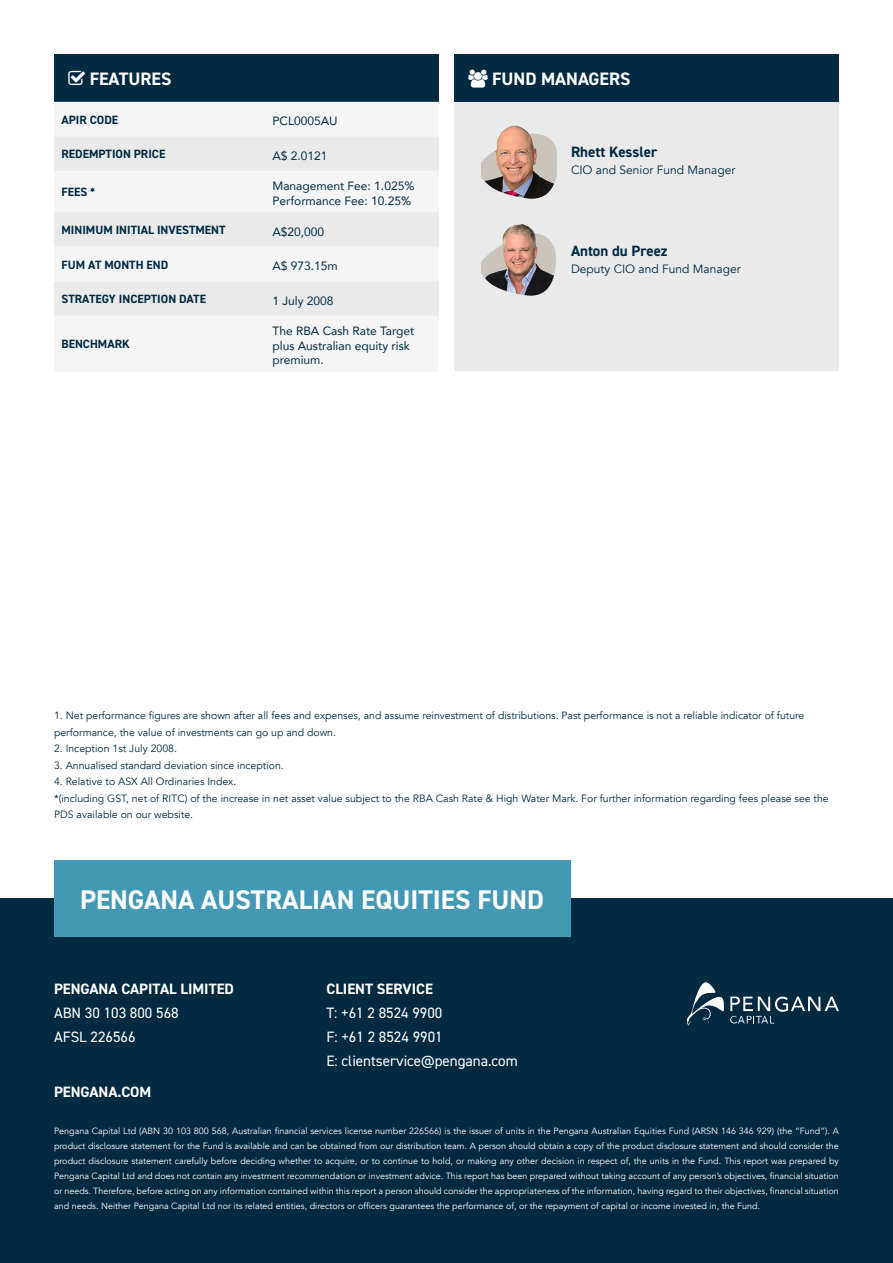
<style>
.page{position:relative;width:893px;height:1263px;background:#fff}
.page>*{position:absolute;margin:0;border:0;box-sizing:border-box;transform-origin:0 0}
.t1{font:700 27px "DIN2014";color:#fff}
.t2{font:700 18px "DIN2014";color:#fff}
.t3{font:15px "DIN2014";color:#fff}
.t4{font:700 15px "DIN2014";color:#fff}
.t5{font:700 15px "DIN2014";color:#002a42}
.t6{font:12px/14.4px "Avenir";color:#002a42}
.t7{font:700 12px "DIN2014";color:#002a42}
.t8{font:12px "Avenir";color:#002a42}
.t9{font:10.5px/16.5px "Avenir";color:#002a42}
.t10{font:9px/15px "Avenir";color:#fff;text-align:justify}
</style>
<div class="page">
<div style="left:454px;top:102px;width:385px;height:269px;background:#eaeaea"></div>
<div style="left:454px;top:54px;width:385px;height:48px;background:#002a42"></div>
<img style="left:481px;top:125px;width:75px;height:74px">
<img style="left:481px;top:224px;width:75px;height:72px">
<div style="left:54px;top:54px;width:385px;height:48px;background:#002a42"></div>
<svg style="left:54px;top:136px;width:385px;height:180px"></svg>
<div style="left:0;top:898px;width:893px;height:365px;background:#002a42"></div>
<div style="left:54px;top:860px;width:516px;height:76px;background:#4298b5"></div>
<svg style="left:687px;top:982px;width:152px;height:43px"></svg>
<p class="t2" style="left:90px;top:67px;width:83px">FEATURES</p>
<p class="t7" style="left:62px;top:112px;width:58px">APIR CODE</p>
<p class="t6" style="left:272px;top:113px;width:67px">PCL0005AU</p>
<p class="t7" style="left:62px;top:146px;width:105px">REDEMPTION PRICE</p>
<p class="t6" style="left:272px;top:148px;width:57px">A$ 2.0121</p>
<p class="t7" style="left:62px;top:184px;width:35px">FEES *</p>
<p class="t6" style="left:272px;top:179px;width:143px">Management Fee: 1.025%</p>
<p class="t6" style="left:272px;top:193px;width:140px">Performance Fee: 10.25%</p>
<p class="t7" style="left:62px;top:222px;width:166px">MINIMUM INITIAL INVESTMENT</p>
<p class="t6" style="left:272px;top:224px;width:53px">A$20,000</p>
<p class="t7" style="left:62px;top:257px;width:108px">FUM AT MONTH END</p>
<p class="t6" style="left:272px;top:258px;width:67px">A$ 973.15m</p>
<p class="t7" style="left:62px;top:291px;width:146px">STRATEGY INCEPTION DATE</p>
<p class="t6" style="left:272px;top:293px;width:63px">1 July 2008</p>
<p class="t7" style="left:62px;top:336px;width:70px">BENCHMARK</p>
<p class="t6" style="left:272px;top:324px;width:143px">The RBA Cash Rate Target plus Australian equity risk premium.</p>
<p class="t2" style="left:492px;top:67px;width:140px">FUND MANAGERS</p>
<p class="t5" style="left:571px;top:142px;width:88px">Rhett Kessler</p>
<p class="t8" style="left:571px;top:163px;width:166px">CIO and Senior Fund Manager</p>
<p class="t5" style="left:571px;top:241px;width:98px">Anton du Preez</p>
<p class="t8" style="left:571px;top:262px;width:171px">Deputy CIO and Fund Manager</p>
<p class="t9" style="left:54px;top:707px;width:752px">1. Net performance figures are shown after all fees and expenses, and assume reinvestment of distributions. Past performance is not a reliable indicator of future performance, the value of investments can go up and down.</p>
<p class="t9" style="left:54px;top:740px;width:124px">2. Inception 1st July 2008.</p>
<p class="t9" style="left:54px;top:757px;width:231px">3. Annualised standard deviation since inception.</p>
<p class="t9" style="left:54px;top:773px;width:184px">4. Relative to ASX All Ordinaries Index.</p>
<p class="t9" style="left:54px;top:790px;width:776px">*(including GST, net of RITC) of the increase in net asset value subject to the RBA Cash Rate &amp; High Water Mark. For further information regarding fees please see the<br>PDS available on our website.</p>
<p class="t1" style="left:80px;top:881px;width:465px">PENGANA AUSTRALIAN EQUITIES FUND</p>
<p class="t4" style="left:54px;top:979px;width:181px">PENGANA CAPITAL LIMITED</p>
<p class="t3" style="left:54px;top:1003px;width:126px">ABN 30 103 800 568</p>
<p class="t3" style="left:54px;top:1027px;width:83px">AFSL 226566</p>
<p class="t4" style="left:54px;top:1082px;width:99px">PENGANA.COM</p>
<p class="t4" style="left:326px;top:979px;width:108px">CLIENT SERVICE</p>
<p class="t3" style="left:326px;top:1003px;width:117px">T: +61 2 8524 9900</p>
<p class="t3" style="left:326px;top:1027px;width:118px">F: +61 2 8524 9901</p>
<p class="t3" style="left:326px;top:1051px;width:193px">E: clientservice@pengana.com</p>
<p class="t10" style="left:54px;top:1123px;width:786px">Pengana Capital Ltd (ABN 30 103 800 568, Australian financial services license number 226566) is the issuer of units in the Pengana Australian Equities Fund (ARSN 146 346 929) (the “Fund”). A product disclosure statement for the Fund is available and can be obtained from our distribution team. A person should obtain a copy of the product disclosure statement and should consider the product disclosure statement carefully before deciding whether to acquire, or to continue to hold, or making any other decision in respect of, the units in the Fund. This report was prepared by Pengana Capital Ltd and does not contain any investment recommendation or investment advice. This report has been prepared without taking account of any person’s objectives, financial situation or needs. Therefore, before acting on any information contained within this report a person should consider the appropriateness of the information, having regard to their objectives, financial situation and needs. Neither Pengana Capital Ltd nor its related entities, directors or officers guarantees the performance of, or the repayment of capital or income invested in, the Fund.</p>
</div>
